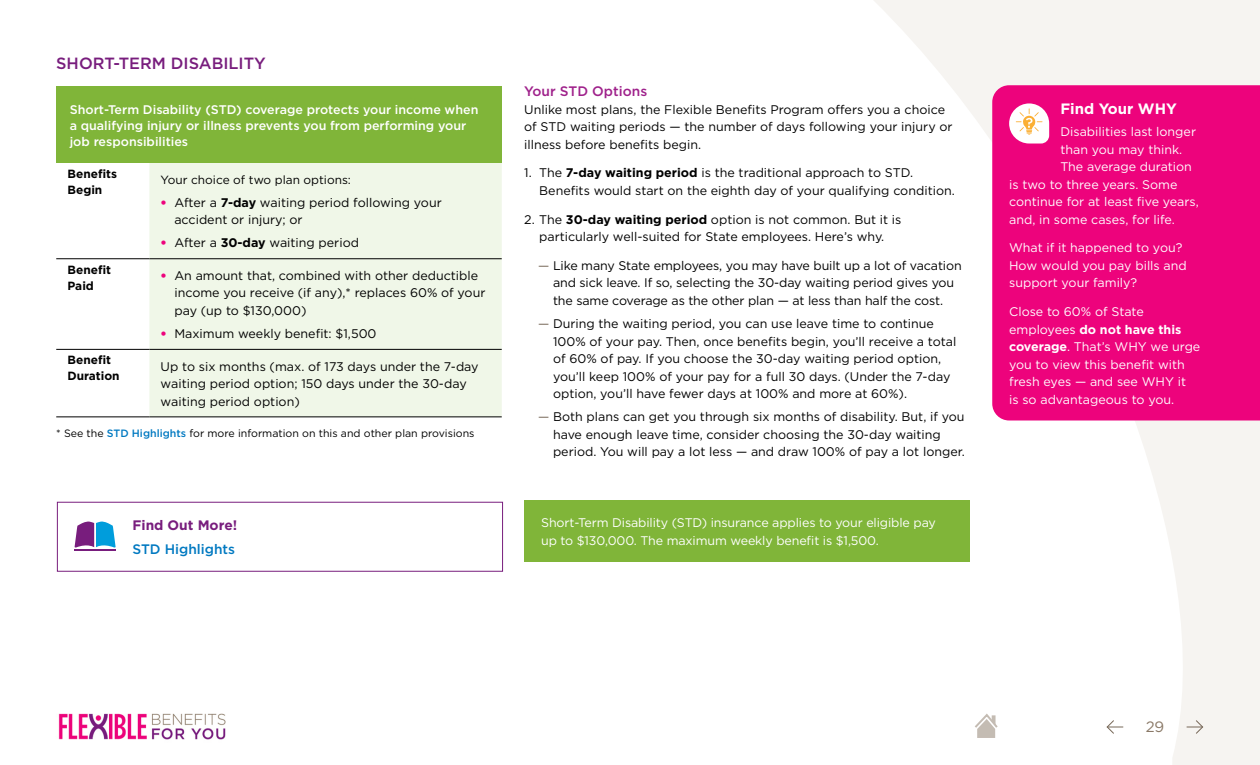
<style>
.page{position:relative;width:1260px;height:765px;background:#fff}
.page>*{position:absolute;margin:0;border:0;box-sizing:border-box;transform-origin:0 0}
.t1{font:500 16.25px "Gotham";color:#781d7d}
.t2{font:700 15px "Gotham";color:#fff}
.t3{font:15px "Gotham";color:#8a7967}
.t4{font:500 13.75px "Gotham";color:#9f218b}
.t5{font:500 13.75px "Gotham";color:#0079c1}
.t6{font:700 13.75px "Gotham";color:#781d7d}
.t7{font:12.5px/17.5px "Gotham";color:#000}
.t8{font:12.5px/17.5px "Gotham";color:#fff}
.t9{font:500 12.5px/16.2px "Gotham";color:#fff}
.t10{font:700 11.88px/15.6px "Gotham";color:#000}
.t11{font:11.88px "Gotham";color:#000}
.t12{font:10.62px "Gotham";color:#000}
.s1{font-weight:900;color:#ed037c}
.s2{font-weight:700}
.s3{font-weight:500;color:#0079c1}
.s4{color:#776858}
</style>
<div class="page">
<svg style="left:874px;top:0;width:386px;height:765px"></svg>
<svg style="left:1187px;top:720px;width:16px;height:14px"></svg>
<svg style="left:1107px;top:720px;width:16px;height:14px"></svg>
<img style="left:58px;top:713px;width:168px;height:27px">
<div style="left:56px;top:87px;width:446px;height:76px;background:#80b539"></div>
<div style="left:149px;top:163px;width:353px;height:254px;background:#f0f7e8"></div>
<hr style="left:149px;top:259px;width:353px;height:1px;background:#000">
<hr style="left:149px;top:349px;width:353px;height:1px;background:#000">
<hr style="left:149px;top:417px;width:353px;height:1px;background:#000">
<hr style="left:56px;top:259px;width:93px;height:1px;background:#000">
<hr style="left:56px;top:349px;width:93px;height:1px;background:#000">
<hr style="left:56px;top:417px;width:93px;height:1px;background:#000">
<div style="left:524px;top:500px;width:446px;height:62px;background:#80b539"></div>
<svg style="left:973px;top:712px;width:27px;height:26px"></svg>
<svg style="left:75px;top:521px;width:41px;height:27px"></svg>
<hr style="left:75px;top:549px;width:41px;height:1px;background:#781d7d">
<div style="left:57px;top:502px;width:446px;height:70px;border:1px solid #781d7d"></div>
<div style="left:992px;top:85px;width:268px;height:336px;background:#ed037c"></div>
<svg style="left:1009px;top:103px;width:40px;height:41px"></svg>
<h1 class="t1" style="left:56px;top:53px;width:211px">SHORT-TERM DISABILITY</h1>
<p class="t9" style="left:70px;top:101px;width:410px">Short-Term Disability (STD) coverage protects your income when a qualifying injury or illness prevents you from performing your job responsibilities</p>
<p class="t10" style="left:68px;top:166px;width:51px">Benefits<br>Begin</p>
<p class="t11" style="left:161px;top:172px;width:192px">Your choice of two plan options:</p>
<p class="t7" style="left:174px;top:193px;width:269px;text-indent:-14px"><span class="s1">•</span> After a <span class="s2">7-day</span> waiting period following your accident or injury; or</p>
<p class="t7" style="left:161px;top:234px;width:200px"><span class="s1">•</span> After a <span class="s2">30-day</span> waiting period</p>
<p class="t10" style="left:68px;top:262px;width:45px">Benefit<br>Paid</p>
<p class="t7" style="left:174px;top:267px;width:313px;text-indent:-14px"><span class="s1">•</span> An amount that, combined with other deductible income you receive (if any),* replaces 60% of your pay (up to $130,000)</p>
<p class="t7" style="left:161px;top:325px;width:217px"><span class="s1">•</span> Maximum weekly benefit: $1,500</p>
<p class="t10" style="left:68px;top:352px;width:54px">Benefit<br>Duration</p>
<p class="t7" style="left:161px;top:357px;width:320px">Up to six months (max. of 173 days under the 7-day waiting period option; 150 days under the 30-day waiting period option)</p>
<p class="t12" style="left:56px;top:426px;width:420px">* See the <span class="s3">STD Highlights</span> for more information on this and other plan provisions</p>
<p class="t6" style="left:132px;top:516px;width:106px">Find Out More!</p>
<p class="t5" style="left:132px;top:540px;width:104px">STD Highlights</p>
<p class="t4" style="left:524px;top:82px;width:124px">Your STD Options</p>
<p class="t7" style="left:524px;top:100px;width:430px">Unlike most plans, the Flexible Benefits Program offers you a choice of STD waiting periods — the number of days following your injury or illness before benefits begin.</p>
<p class="t7" style="left:539px;top:164px;width:417px;text-indent:-15px">1. The <span class="s2">7-day waiting period</span> is the traditional approach to STD.<br>Benefits would start on the eighth day of your qualifying condition.</p>
<p class="t7" style="left:524px;top:210px;width:379px;text-align:center">2. The <span class="s2">30-day waiting period</span> option is not common. But it is particularly well-suited for State employees. Here’s why.</p>
<p class="t7" style="left:538px;top:257px;width:425px;text-align:center"><span class="s4">—</span> Like many State employees, you may have built up a lot of vacation and sick leave. If so, selecting the 30-day waiting period gives you the same coverage as the other plan — at less than half the cost.</p>
<p class="t7" style="left:553px;top:315px;width:405px;text-indent:-15px"><span class="s4">—</span> During the waiting period, you can use leave time to continue 100% of your pay. Then, once benefits begin, you’ll receive a total of 60% of pay. If you choose the 30-day waiting period option, you’ll keep 100% of your pay for a full 30 days. (Under the 7-day option, you’ll have fewer days at 100% and more at 60%).</p>
<p class="t7" style="left:553px;top:408px;width:413px;text-indent:-15px"><span class="s4">—</span> Both plans can get you through six months of disability. But, if you have enough leave time, consider choosing the 30-day waiting period. You will pay a lot less — and draw 100% of pay a lot longer.</p>
<p class="t8" style="left:541px;top:514px;width:396px">Short-Term Disability (STD) insurance applies to your eligible pay up to $130,000. The maximum weekly benefit is $1,500.</p>
<p class="t2" style="left:1060px;top:99px;width:118px">Find Your WHY</p>
<p class="t8" style="left:1060px;top:123px;width:137px">Disabilities last longer</p>
<p class="t8" style="left:1060px;top:140px;width:123px">than you may think.</p>
<p class="t8" style="left:1060px;top:158px;width:133px">The average duration</p>
<p class="t8" style="left:1009px;top:175px;width:170px">is two to three years. Some</p>
<p class="t8" style="left:1009px;top:193px;width:191px">continue for at least five years,</p>
<p class="t8" style="left:1009px;top:210px;width:167px">and, in some cases, for life.</p>
<p class="t8" style="left:1009px;top:239px;width:179px">What if it happened to you?<br>How would you pay bills and support your family?</p>
<p class="t8" style="left:1009px;top:303px;width:193px">Close to 60% of State employees <span class="s2">do not have this coverage</span>. That’s WHY we urge you to view this benefit with fresh eyes — and see WHY it<br>is so advantageous to you.</p>
<p class="t3" style="left:1146px;top:717px;width:20px">29</p>
</div>
